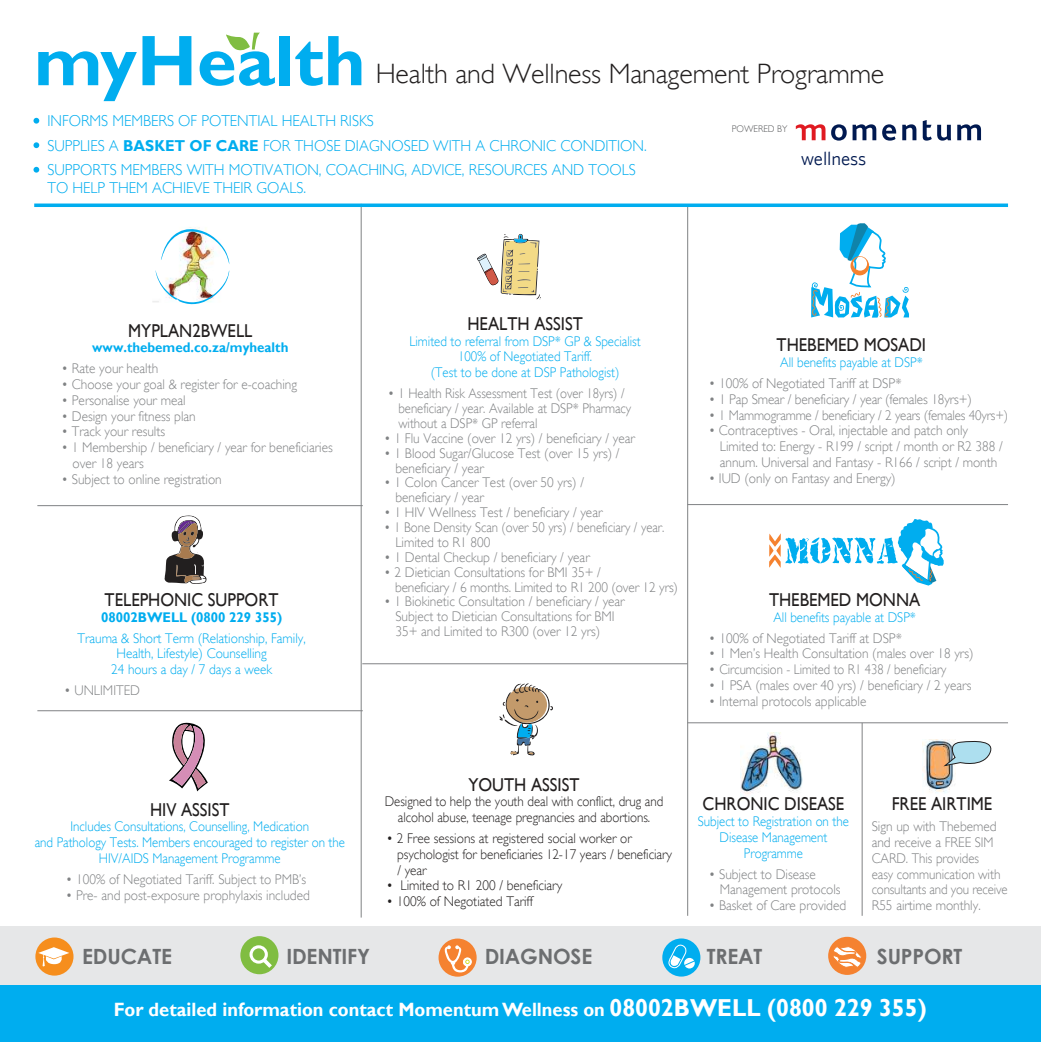
<style>
.page{position:relative;width:1042px;height:1042px;background:#fff}
.page>*{position:absolute;margin:0;border:0;box-sizing:border-box;transform-origin:0 0}
.t1{font:700 71.92px "Gill Sans";color:#00adef}
.t2{font:300 28px "Gill Sans";letter-spacing:-.005em;color:#221f1f}
.t3{font:700 21px "Century Gothic";letter-spacing:-.01em;color:#6c6e70}
.t4{font:700 19.25px "Gill Sans";color:#fff;scale:.95 1}
.t5{font:18.55px "Gill Sans";color:#221f1f;scale:.9 1}
.t6{font:18.55px "Whitney";letter-spacing:-.005em;color:#001950}
.t7{font:300 15.75px/24.5px "Gill Sans";color:#00adef;scale:.95 1}
.t8{font:300 14px/15.8px "Gill Sans";color:#808284;scale:.95 1}
.t9{font:300 14px/15.8px "Gill Sans";color:#00adef;text-align:center;scale:.92 1}
.t10{font:300 14px "Gill Sans";color:#221f1f;scale:.95 1}
.t11{font:300 14px/15.8px "Gill Sans";color:#221f1f;text-align:center;scale:.92 1}
.t12{font:300 14px/15.8px "Gill Sans";color:#00adef;text-align:center;scale:.95 1}
.t13{font:300 14px "Gill Sans";color:#808284;scale:.91 1}
.t14{font:300 14px "Gill Sans";color:#221f1f;scale:.94 1}
.t15{font:700 14px "Gill Sans";color:#00adef;scale:.95 1}
.t16{font:300 14px "Gill Sans";color:#808284;scale:.92 1}
.t17{font:300 9.62px "Gill Sans";color:#57585a;scale:.95 1}
.s1{font-weight:700}
.s2{font-size:24.5px}
</style>
<div class="page">
<svg style="left:164px;top:515px;width:42px;height:69px"></svg>
<img style="left:740px;top:733px;width:62px;height:68px">
<div style="left:0;top:926px;width:1040px;height:59px;background:#e6e7e8"></div>
<div style="left:35px;top:937px;width:38px;height:38px;background:#f68e1d;border-radius:50%"></div>
<svg style="left:38px;top:947px;width:31px;height:19px"></svg>
<div style="left:240px;top:936px;width:38px;height:38px;background:#80bd41;border-radius:50%"></div>
<svg style="left:262px;top:959px;width:10px;height:9px"></svg>
<svg style="left:251px;top:947px;width:15px;height:15px"></svg>
<div style="left:249px;top:945px;width:19px;height:18px;border:3px solid #fff;border-radius:50%"></div>
<svg style="left:438px;top:938px;width:39px;height:38px"></svg>
<svg style="left:443px;top:945px;width:28px;height:27px"></svg>
<div style="left:662px;top:938px;width:38px;height:38px;background:#00adef;border-radius:50%"></div>
<svg style="left:665px;top:943px;width:32px;height:26px"></svg>
<div style="left:828px;top:937px;width:38px;height:38px;background:#f58230;border-radius:50%"></div>
<svg style="left:833px;top:946px;width:28px;height:21px"></svg>
<svg style="left:226px;top:33px;width:34px;height:18px"></svg>
<hr style="left:362px;top:663px;width:326px;height:1px;background:#808284">
<hr style="left:361px;top:204px;width:1px;height:713px;background:#808284">
<hr style="left:687px;top:205px;width:1px;height:711px;background:#808284">
<hr style="left:687px;top:722px;width:321px;height:1px;background:#808284">
<svg style="left:811px;top:223px;width:98px;height:95px"></svg>
<hr style="left:687px;top:504px;width:321px;height:1px;background:#808284">
<hr style="left:862px;top:723px;width:1px;height:193px;background:#808284">
<svg style="left:831px;top:120px;width:150px;height:21px"></svg>
<svg style="left:796px;top:124px;width:29px;height:16px"></svg>
<svg style="left:33px;top:118px;width:6px;height:6px"></svg>
<svg style="left:33px;top:142px;width:6px;height:6px"></svg>
<svg style="left:33px;top:167px;width:6px;height:6px"></svg>
<div style="left:0;top:986px;width:1040px;height:56px;background:#00adef"></div>
<svg style="left:34px;top:203px;width:974px;height:4px;background:#21b7f0"></svg>
<hr style="left:37px;top:505px;width:326px;height:1px;background:#808284">
<hr style="left:37px;top:710px;width:326px;height:1px;background:#808284">
<svg style="left:769px;top:519px;width:175px;height:66px"></svg>
<svg style="left:169px;top:722px;width:39px;height:69px"></svg>
<svg style="left:477px;top:234px;width:64px;height:66px"></svg>
<img style="left:922px;top:739px;width:33px;height:54px">
<svg style="left:944px;top:740px;width:48px;height:29px"></svg>
<img style="left:155px;top:228px;width:74px;height:77px">
<svg style="left:499px;top:683px;width:54px;height:72px"></svg>
<h1 class="t1" style="left:34px;top:31px;width:333px">myHealth</h1>
<p class="t7" style="left:47px;top:111px;width:632px">INFORMS MEMBERS OF POTENTIAL HEALTH RISKS<br>SUPPLIES A <span class="s1">BASKET OF CARE</span> FOR THOSE DIAGNOSED WITH A CHRONIC CONDITION.<br>SUPPORTS MEMBERS WITH MOTIVATION, COACHING, ADVICE, RESOURCES AND TOOLS</p>
<p class="t7" style="left:47px;top:177px;width:274px">TO HELP THEM ACHIEVE THEIR GOALS.</p>
<h2 class="t2" style="left:376px;top:64px;width:510px">Health and Wellness Management Programme</h2>
<p class="t17" style="left:732px;top:125px;width:60px">POWERED BY</p>
<h3 class="t6" style="left:801px;top:147px;width:67px">wellness</h3>
<h3 class="t5" style="left:128px;top:323px;width:139px">MYPLAN2BWELL</h3>
<p class="t15" style="left:92px;top:342px;width:208px">www.thebemed.co.za/myhealth</p>
<p class="t8" style="left:61px;top:362px;width:103px">ï Rate your health</p>
<p class="t8" style="left:61px;top:378px;width:249px">ï Choose your goal &amp; register for e-coaching</p>
<p class="t8" style="left:61px;top:394px;width:132px">ï Personalise your meal</p>
<p class="t8" style="left:61px;top:409px;width:143px">ï Design your fitness plan</p>
<p class="t8" style="left:61px;top:425px;width:111px">ï Track your results</p>
<p class="t8" style="left:61px;top:441px;width:287px">ï 1 Membership / beneficiary / year for beneficiaries</p>
<p class="t8" style="left:73px;top:457px;width:76px">over 18 years</p>
<p class="t8" style="left:61px;top:472px;width:170px">ï Subject to online registration</p>
<h3 class="t5" style="left:105px;top:592px;width:195px">TELEPHONIC SUPPORT</h3>
<p class="t15" style="left:101px;top:611px;width:192px">08002BWELL (0800 229 355)</p>
<p class="t12" style="left:77px;top:631px;width:242px">Trauma &amp; Short Term (Relationship, Family,<br>Health, Lifestyle) Counselling<br>24 hours a day / 7 days a week</p>
<p class="t8" style="left:64px;top:684px;width:82px">ï UNLIMITED</p>
<h3 class="t5" style="left:150px;top:802px;width:90px">HIV ASSIST</h3>
<p class="t9" style="left:35px;top:820px;width:339px">Includes Consultations, Counselling, Medication<br>and Pathology Tests. Members encouraged to register on the<br>HIV/AIDS Management Programme</p>
<p class="t8" style="left:66px;top:873px;width:258px">ï 100% of Negotiated Tariff. Subject to PMB’s ï Pre- and post-exposure prophylaxis included</p>
<h3 class="t5" style="left:467px;top:316px;width:130px">HEALTH ASSIST</h3>
<p class="t9" style="left:409px;top:334px;width:253px">Limited to referral from DSP* GP &amp; Specialist<br>100% of Negotiated Tariff.<br>(Test to be done at DSP Pathologist)</p>
<p class="t8" style="left:388px;top:387px;width:251px">ï 1 Health Risk Assessment Test (over 18yrs) /</p>
<p class="t13" style="left:398px;top:403px;width:257px">beneficiary / year. Available at DSP* Pharmacy</p>
<p class="t16" style="left:398px;top:418px;width:153px">without a DSP* GP referral</p>
<p class="t8" style="left:384px;top:432px;width:265px">ï 1 Flu Vaccine (over 12 yrs) / beneficiary / year</p>
<p class="t8" style="left:384px;top:446px;width:249px">ï 1 Blood Sugar/Glucose Test (over 15 yrs) /</p>
<p class="t8" style="left:395px;top:461px;width:95px">beneficiary / year</p>
<p class="t8" style="left:384px;top:476px;width:212px">ï 1 Colon Cancer Test (over 50 yrs) /</p>
<p class="t8" style="left:395px;top:491px;width:95px">beneficiary / year</p>
<p class="t8" style="left:384px;top:506px;width:231px">ï 1 HIV Wellness Test / beneficiary / year</p>
<p class="t13" style="left:384px;top:522px;width:309px">ï 1 Bone Density Scan (over 50 yrs) / beneficiary / year.</p>
<p class="t8" style="left:395px;top:536px;width:102px">Limited to R1 800</p>
<p class="t8" style="left:384px;top:551px;width:218px">ï 1 Dental Checkup / beneficiary / year</p>
<p class="t8" style="left:384px;top:565px;width:230px">ï 2 Dietician Consultations for BMI 35+ /</p>
<p class="t8" style="left:395px;top:580px;width:299px">beneficiary / 6 months. Limited to R1 200 (over 12 yrs)</p>
<p class="t8" style="left:384px;top:595px;width:255px">ï 1 Biokinetic Consultation / beneficiary / year</p>
<p class="t8" style="left:395px;top:610px;width:232px">Subject to Dietician Consultations for BMI</p>
<p class="t8" style="left:395px;top:625px;width:217px">35+ and Limited to R300 (over 12 yrs)</p>
<h3 class="t5" style="left:776px;top:337px;width:168px">THEBEMED MOSADI</h3>
<p class="t9" style="left:780px;top:356px;width:157px">All benefits payable at DSP*</p>
<p class="t8" style="left:709px;top:377px;width:317px">ï 100% of Negotiated Tariff at DSP*<br>ï 1 Pap Smear / beneficiary / year (females 18yrs+)<br>ï 1 Mammogramme / beneficiary / 2 years (females 40yrs+) ï Contraceptives - Oral, injectable and patch only</p>
<p class="t8" style="left:720px;top:440px;width:299px">Limited to: Energy - R199 / script / month or R2 388 /</p>
<p class="t8" style="left:720px;top:456px;width:294px">annum. Universal and Fantasy - R166 / script / month</p>
<p class="t8" style="left:709px;top:471px;width:198px">ï IUD (only on Fantasy and Energy)</p>
<h3 class="t5" style="left:769px;top:592px;width:170px">THEBEMED MONNA</h3>
<p class="t9" style="left:773px;top:610px;width:157px">All benefits payable at DSP*</p>
<p class="t8" style="left:709px;top:631px;width:280px">ï 100% of Negotiated Tariff at DSP*<br>ï 1 Men’s Health Consultation (males over 18 yrs) ï Circumcision - Limited to R1 438 / beneficiary<br>ï 1 PSA (males over 40 yrs) / beneficiary / 2 years ï Internal protocols applicable</p>
<h3 class="t5" style="left:468px;top:777px;width:125px">YOUTH ASSIST</h3>
<p class="t11" style="left:385px;top:795px;width:304px">Designed to help the youth deal with conflict, drug and alcohol abuse, teenage pregnancies and abortions.</p>
<p class="t10" style="left:386px;top:833px;width:260px">ï 2 Free sessions at registered social worker or</p>
<p class="t14" style="left:397px;top:849px;width:294px">psychologist for beneficiaries 12-17 years / beneficiary</p>
<p class="t10" style="left:397px;top:865px;width:32px">/ year</p>
<p class="t10" style="left:386px;top:881px;width:187px">ï Limited to R1 200 / beneficiary</p>
<p class="t10" style="left:386px;top:896px;width:156px">ï 100% of Negotiated Tariff</p>
<h3 class="t5" style="left:702px;top:796px;width:159px">CHRONIC DISEASE</h3>
<p class="t9" style="left:698px;top:815px;width:166px">Subject to Registration on the<br>Disease Management<br>Programme</p>
<p class="t8" style="left:709px;top:867px;width:114px">ï Subject to Disease</p>
<p class="t8" style="left:720px;top:883px;width:129px">Management protocols</p>
<p class="t8" style="left:709px;top:899px;width:146px">ï Basket of Care provided</p>
<h3 class="t5" style="left:892px;top:796px;width:113px">FREE AIRTIME</h3>
<p class="t8" style="left:871px;top:820px;width:145px">Sign up with Thebemed and receive a FREE SIM<br>CARD. This provides<br>easy communication with consultants and you receive<br>R55 airtime monthly.</p>
<h3 class="t3" style="left:82px;top:944px;width:91px">EDUCATE</h3>
<h3 class="t3" style="left:286px;top:944px;width:85px">IDENTIFY</h3>
<h3 class="t3" style="left:485px;top:944px;width:109px">DIAGNOSE</h3>
<h3 class="t3" style="left:707px;top:944px;width:57px">TREAT</h3>
<h3 class="t3" style="left:877px;top:944px;width:87px">SUPPORT</h3>
<h3 class="t4" style="left:114px;top:1001px;width:857px">For detailed information contact Momentum Wellness on <span class="s2">08002BWELL (0800 229 355)</span></h3>
</div>
